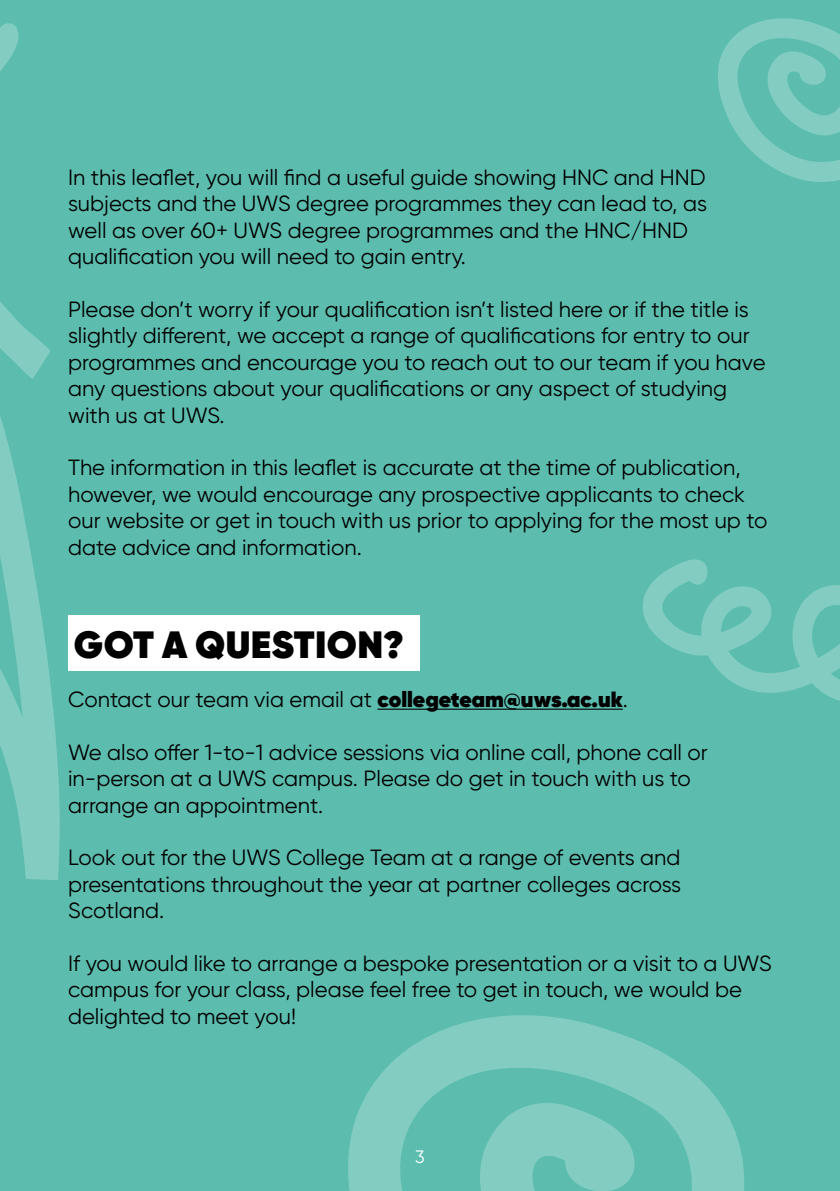
<style>
.page{position:relative;width:840px;height:1191px;background:#fff}
.page>*{position:absolute;margin:0;border:0;box-sizing:border-box;transform-origin:0 0}
.t1{font:800 38px "Gilroy";letter-spacing:.01em;color:#000}
.t2{font:22px/26.4px "Gilroy";color:#000}
.t3{font:18px "Gilroy";color:#fff}
.s1{font-weight:800}
</style>
<div class="page">
<div style="left:0;top:0;width:839px;height:1191px;background:#5cbdaf"></div>
<div style="left:68px;top:615px;width:352px;height:56px;background:#fff"></div>
<hr style="left:377px;top:708px;width:245px;height:1px;background:#000">
<svg style="left:0;top:23px;width:19px;height:48px"></svg>
<svg style="left:718px;top:18px;width:121px;height:164px"></svg>
<svg style="left:0;top:302px;width:60px;height:578px"></svg>
<svg style="left:348px;top:1015px;width:397px;height:176px;fill:#82ccc2"></svg>
<svg style="left:643px;top:559px;width:196px;height:142px"></svg>
<p class="t2" style="left:68px;top:164px;width:640px">In this leaflet, you will find a useful guide showing HNC and HND subjects and the UWS degree programmes they can lead to, as well as over 60+ UWS degree programmes and the HNC/HND qualification you will need to gain entry.</p>
<p class="t2" style="left:68px;top:296px;width:698px">Please don’t worry if your qualification isn’t listed here or if the title is slightly different, we accept a range of qualifications for entry to our programmes and encourage you to reach out to our team if you have any questions about your qualifications or any aspect of studying with us at UWS.</p>
<p class="t2" style="left:68px;top:454px;width:700px">The information in this leaflet is accurate at the time of publication, however, we would encourage any prospective applicants to check our website or get in touch with us prior to applying for the most up to date advice and information.</p>
<p class="t1" style="left:74px;top:620px;width:331px">GOT A QUESTION?</p>
<p class="t2" style="left:68px;top:686px;width:561px">Contact our team via email at <span class="s1">collegeteam@uws.ac.uk</span>.</p>
<p class="t2" style="left:68px;top:738px;width:641px">We also offer 1-to-1 advice sessions via online call, phone call or</p>
<p class="t2" style="left:68px;top:765px;width:624px">in-person at a UWS campus. Please do get in touch with us to arrange an appointment.</p>
<p class="t2" style="left:68px;top:844px;width:614px;text-align:justify">Look out for the UWS College Team at a range of events and presentations throughout the year at partner colleges across Scotland.</p>
<p class="t2" style="left:68px;top:950px;width:705px">If you would like to arrange a bespoke presentation or a visit to a UWS campus for your class, please feel free to get in touch, we would be delighted to meet you!</p>
<p class="t3" style="left:415px;top:1145px;width:11px">3</p>
</div>
